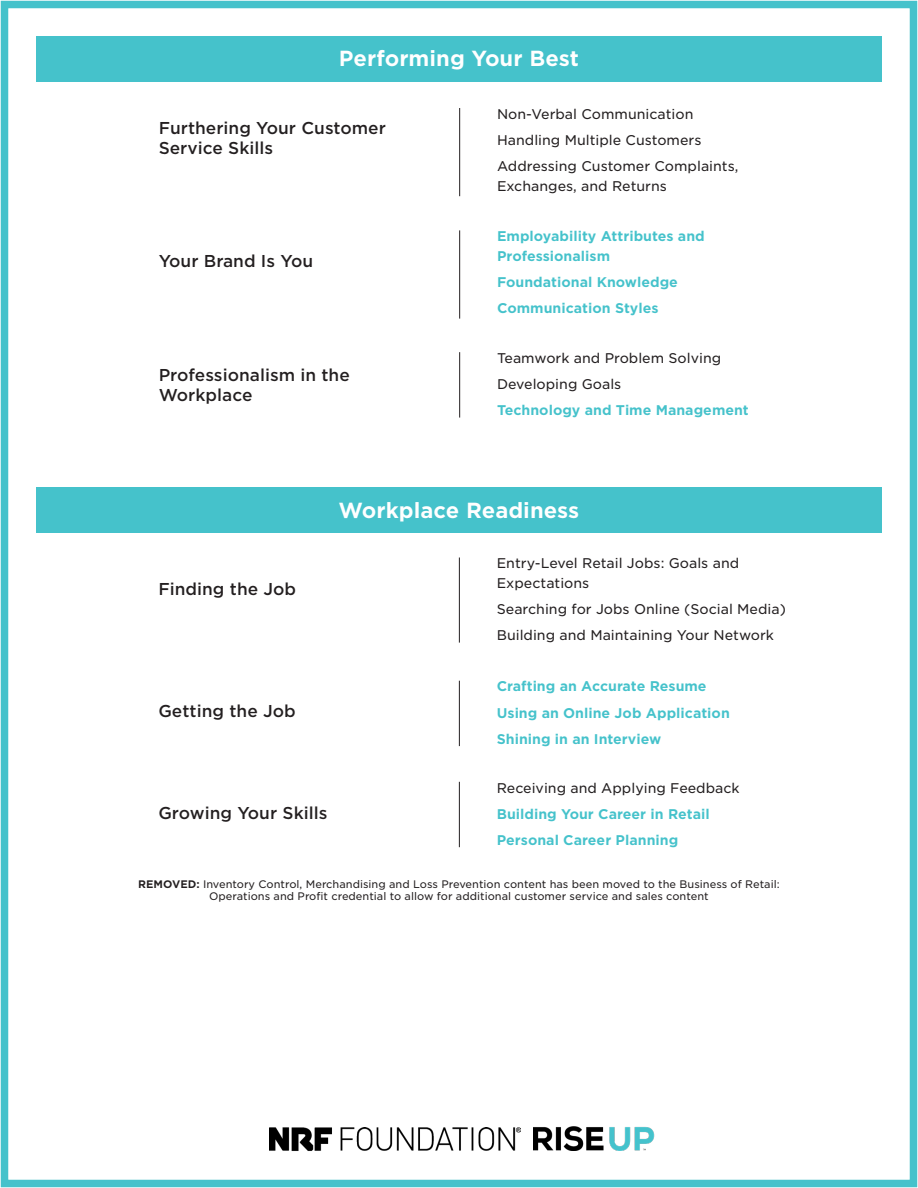
<style>
.page{position:relative;width:918px;height:1188px;background:#fff}
.page>*{position:absolute;margin:0;border:0;box-sizing:border-box;transform-origin:0 0}
.t1{font:700 21px "Gotham S Sm";color:#fff}
.Body_Copy_2{font:500 16.5px/19.5px "Gotham S Sm";color:#231f20}
.Body_Copy_2-2{font:13.5px/19.5px "Gotham S Sm";color:#231f20}
.Body_Copy_2-3{font:700 13.5px/19.5px "Gotham S Sm";color:#45c2cb}
.Body_Copy_2-4{font:10.5px "Gotham S Sm";color:#231f20}
.s1{font-weight:700}
</style>
<div class="page">
<div style="left:1px;top:1px;width:916px;height:1186px;border:8px solid #45c2cb"></div>
<hr style="left:459px;top:681px;width:1px;height:65px;background:#231f20">
<hr style="left:459px;top:782px;width:1px;height:65px;background:#231f20">
<img style="left:533px;top:1126px;width:122px;height:25px">
<img style="left:270px;top:1127px;width:250px;height:24px">
<div style="left:36px;top:488px;width:846px;height:45px;background:#45c2cb"></div>
<hr style="left:459px;top:558px;width:1px;height:85px;background:#231f20">
<div style="left:36px;top:36px;width:846px;height:45px;background:#45c2cb"></div>
<hr style="left:459px;top:108px;width:1px;height:88px;background:#231f20">
<hr style="left:459px;top:230px;width:1px;height:89px;background:#231f20">
<hr style="left:459px;top:352px;width:1px;height:66px;background:#231f20">
<p class="t1" style="left:339px;top:44px;width:242px">Performing Your Best</p>
<p class="Body_Copy_2" style="left:159px;top:118px;width:229px">Furthering Your Customer<br>Service Skills</p>
<p class="Body_Copy_2" style="left:159px;top:251px;width:156px">Your Brand Is You</p>
<p class="Body_Copy_2" style="left:159px;top:365px;width:193px">Professionalism in the<br>Workplace</p>
<p class="Body_Copy_2-2" style="left:497px;top:104px;width:198px">Non-Verbal Communication</p>
<p class="Body_Copy_2-2" style="left:497px;top:130px;width:206px">Handling Multiple Customers</p>
<p class="Body_Copy_2-2" style="left:497px;top:156px;width:243px">Addressing Customer Complaints,<br>Exchanges, and Returns</p>
<p class="Body_Copy_2-3" style="left:497px;top:226px;width:209px">Employability Attributes and<br>Professionalism</p>
<p class="Body_Copy_2-3" style="left:497px;top:272px;width:182px">Foundational Knowledge</p>
<p class="Body_Copy_2-3" style="left:497px;top:298px;width:163px">Communication Styles</p>
<p class="Body_Copy_2-2" style="left:497px;top:348px;width:226px">Teamwork and Problem Solving</p>
<p class="Body_Copy_2-2" style="left:497px;top:374px;width:126px">Developing Goals</p>
<p class="Body_Copy_2-3" style="left:497px;top:401px;width:253px">Technology and Time Management</p>
<p class="Body_Copy_2" style="left:158px;top:579px;width:139px">Finding the Job</p>
<p class="t1" style="left:339px;top:496px;width:242px">Workplace Readiness</p>
<p class="Body_Copy_2-2" style="left:497px;top:553px;width:244px">Entry-Level Retail Jobs: Goals and<br>Expectations</p>
<p class="Body_Copy_2-2" style="left:497px;top:599px;width:291px">Searching for Jobs Online (Social Media)</p>
<p class="Body_Copy_2-2" style="left:497px;top:625px;width:279px">Building and Maintaining Your Network</p>
<p class="Body_Copy_2-3" style="left:497px;top:677px;width:211px">Crafting an Accurate Resume</p>
<p class="Body_Copy_2-3" style="left:497px;top:703px;width:235px">Using an Online Job Application</p>
<p class="Body_Copy_2-3" style="left:497px;top:729px;width:166px">Shining in an Interview</p>
<p class="Body_Copy_2-2" style="left:497px;top:778px;width:244px">Receiving and Applying Feedback</p>
<p class="Body_Copy_2-3" style="left:497px;top:804px;width:215px">Building Your Career in Retail</p>
<p class="Body_Copy_2-3" style="left:497px;top:830px;width:183px">Personal Career Planning</p>
<p class="Body_Copy_2-4" style="left:138px;top:877px;width:643px"><span class="s1">REMOVED:</span> Inventory Control, Merchandising and Loss Prevention content has been moved to the Business of Retail:</p>
<p class="Body_Copy_2-4" style="left:209px;top:889px;width:501px">Operations and Profit credential to allow for additional customer service and sales content</p>
<p class="Body_Copy_2" style="left:158px;top:701px;width:139px">Getting the Job</p>
<p class="Body_Copy_2" style="left:158px;top:803px;width:171px">Growing Your Skills</p>
</div>
